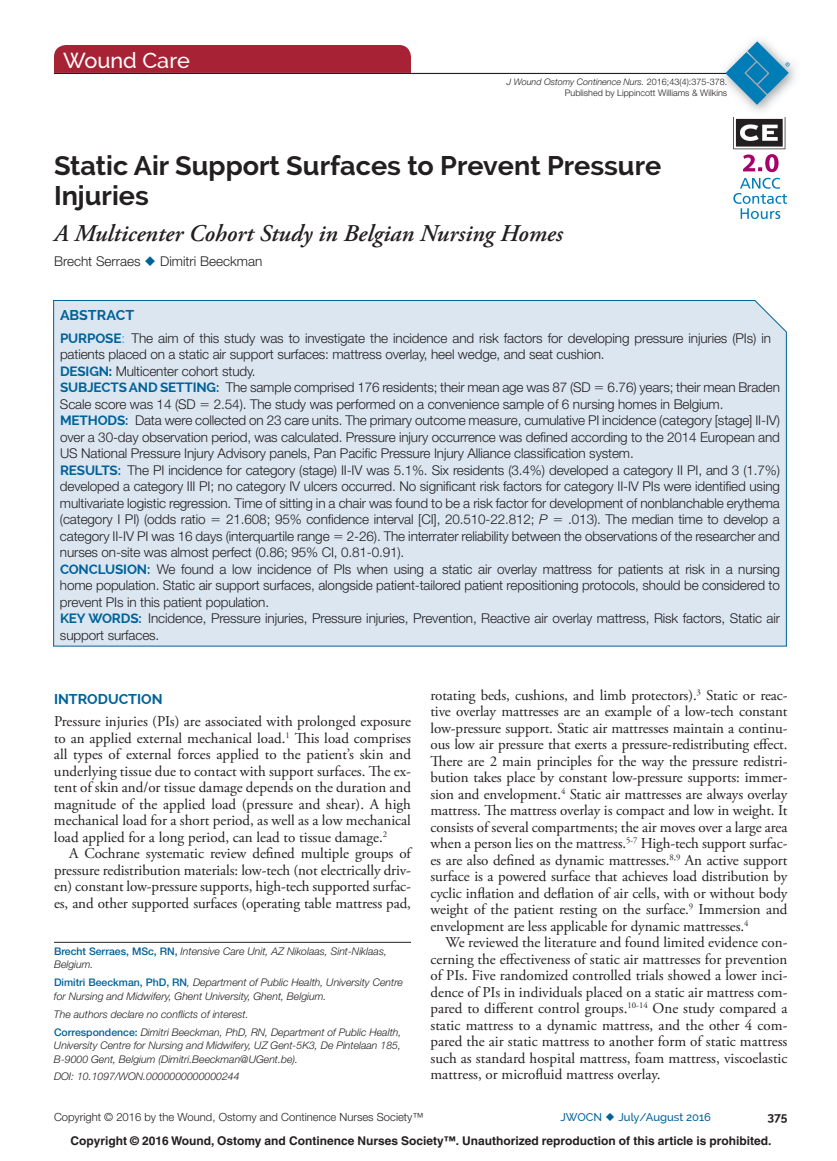
<style>
.page{position:relative;width:837px;height:1161px;background:#fff}
.page>*{position:absolute;margin:0;border:0;box-sizing:border-box;transform-origin:0 0}
.t1{font:700 27px/30px "Raleway";color:#231f20}
.t2{font:italic 600 24px "Adobe Garamond Pro";color:#231f20}
.t3{font:500 21.75px "Raleway";color:#fff}
.t4{font:15px/16.5px "Adobe Garamond Pro";letter-spacing:-.01em;color:#231f20;text-align:justify}
.t5{font:700 14.25px "Raleway";color:#006299}
.t6{font:300 13.5px/16.5px "Helvetica Neue";letter-spacing:-.01em;color:#231f20}
.t7{font:700 12px "Helvetica";color:#231f20}
.t8{font:700 12px "Raleway";color:#231f20}
.t9{font:300 11.25px "Helvetica Neue";color:#231f20}
.t10{font:500 11.25px "Raleway";color:#006299}
.t11{font:italic 300 10.5px/13.5px "Helvetica Neue";color:#231f20}
.t12{font:300 9px/10.5px "Helvetica Neue";color:#231f20;text-align:right}
.s1{font-style:italic}
.s2{font-family:"Raleway";font-weight:700;color:#006299}
.s3{color:#00aeef}
.s4{font-weight:700;font-stretch:condensed;color:#006299}
.s5{font-weight:500;font-style:normal;color:#006299}
</style>
<div class="page">
<svg style="left:725px;top:41px;width:65px;height:64px"></svg>
<div style="left:54px;top:45px;width:357px;height:28px;background:#a72234"></div>
<hr style="left:54px;top:73px;width:672px;height:1px;background:#231f20">
<div style="left:53px;top:300px;width:734px;height:347px;background:#dbe6f1"></div>
<hr style="left:54px;top:942px;width:357px;height:1px;background:#231f20">
<img style="left:734px;top:117px;width:53px;height:102px">
<svg style="left:595px;top:386px;width:8px;height:3px"></svg>
<svg style="left:201px;top:403px;width:8px;height:3px"></svg>
<svg style="left:212px;top:518px;width:8px;height:3px"></svg>
<svg style="left:554px;top:518px;width:8px;height:3px"></svg>
<svg style="left:334px;top:535px;width:8px;height:3px"></svg>
<h3 class="t3" style="left:63px;top:48px;width:129px">Wound Care</h3>
<p class="t12" style="left:507px;top:78px;width:222px"><span class="s1">J Wound Ostomy Continence Nurs.</span> 2016;43(4):375-378.<br>Published by Lippincott Williams &amp; Wilkins</p>
<h1 class="t1" style="left:54px;top:150px;width:609px">Static Air Support Surfaces to Prevent Pressure<br>Injuries</h1>
<h2 class="t2" style="left:54px;top:224px;width:510px">A Multicenter Cohort Study in Belgian Nursing Homes</h2>
<p class="t6" style="left:54px;top:254px;width:88px">Brecht Serraes</p>
<p class="t6" style="left:160px;top:254px;width:104px">Dimitri Beeckman</p>
<p class="t5" style="left:60px;top:307px;width:76px">ABSTRACT</p>
<p class="t6" style="left:60px;top:331px;width:722px"><span class="s2">PURPOSE</span><span class="s3">:</span> The aim of this study was to investigate the incidence and risk factors for developing pressure injuries (PIs) in patients placed on a static air support surfaces: mattress overlay, heel wedge, and seat cushion.<br><span class="s2">DESIGN</span><span class="s4">:</span> Multicenter cohort study.<br><span class="s2">SUBJECTS AND SETTING:</span> The sample comprised 176 residents; their mean age was 87 (SD 6.76) years; their mean Braden Scale score was 14 (SD</p>
<p class="t6" style="left:60px;top:397px;width:722px;text-indent:154px">2.54). The study was performed on a convenience sample of 6 nursing homes in Belgium.<br><span class="s2">METHODS:</span> Data were collected on 23 care units. The primary outcome measure, cumulative PI incidence (category [stage] II-IV) over a 30-day observation period, was calculated. Pressure injury occurrence was defined according to the 2014 European and US National Pressure Injury Advisory panels, Pan Pacific Pressure Injury Alliance classification system.<br><span class="s2">RESULTS:</span> The PI incidence for category (stage) II-IV was 5.1%. Six residents (3.4%) developed a category II PI, and 3 (1.7%) developed a category III PI; no category IV ulcers occurred. No significant risk factors for category II-IV PIs were identified using multivariate logistic regression. Time of sitting in a chair was found to be a risk factor for development of nonblanchable erythema (category I PI) (odds ratio</p>
<p class="t6" style="left:226px;top:512px;width:323px">21.608; 95% confidence interval [CI], 20.510-22.812; <span class="s1">P</span></p>
<p class="t6" style="left:568px;top:512px;width:213px">.013). The median time to develop a</p>
<p class="t6" style="left:60px;top:529px;width:271px">category II-IV PI was 16 days (interquartile range</p>
<p class="t6" style="left:60px;top:529px;width:722px;text-indent:287px">2-26). The interrater reliability between the observations of the researcher and nurses on-site was almost perfect (0.86; 95% CI, 0.81-0.91).<br><span class="s2">CONCLUSION:</span> We found a low incidence of PIs when using a static air overlay mattress for patients at risk in a nursing home population. Static air support surfaces, alongside patient-tailored patient repositioning protocols, should be considered to prevent PIs in this patient population.<br><span class="s2">KEY WORDS:</span> Incidence , Pressure injuries , Pressure injuries , Prevention , Reactive air overlay mattress , Risk factors , Static air support surfaces .</p>
<p class="t5" style="left:54px;top:690px;width:110px">INTRODUCTION</p>
<p class="t4" style="left:54px;top:715px;width:359px">Pressure injuries (PIs) are associated with prolonged exposure to an applied external mechanical load. <sup>1</sup> This load comprises all types of external forces applied to the patient’s skin and underlying tissue due to contact with support surfaces. The ex&shy;tent of skin and/or tissue damage depends on the duration and magnitude of the applied load (pressure and shear). A high mechanical load for a short period, as well as a low mechanical load applied for a long period, can lead to tissue damage. <sup>2</sup></p>
<p class="t4" style="left:54px;top:847px;width:359px;text-indent:15px">A Cochrane systematic review defined multiple groups of pressure redistribution materials: low-tech (not electrically driv&shy;en) constant low-pressure supports, high-tech supported surfac&shy;es, and other supported surfaces (operating table mattress pad,</p>
<p class="t11" style="left:54px;top:945px;width:334px"><span class="s5">Brecht Serraes, MSc, RN,</span> Intensive Care Unit, AZ Nikolaas, Sint-Niklaas,<br>Belgium.</p>
<p class="t11" style="left:54px;top:977px;width:351px"><span class="s5">Dimitri Beeckman, PhD, RN</span>, Department of Public Health, University Centre for Nursing and Midwifery, Ghent University, Ghent, Belgium.</p>
<p class="t11" style="left:54px;top:1006px;width:349px;line-height:18px">The authors declare no conflicts of interest.<br><span class="s5">Correspondence:</span> Dimitri Beeckman, PhD, RN, Department of Public Health,</p>
<p class="t11" style="left:54px;top:1040px;width:348px">University Centre for Nursing and Midwifery, UZ Gent-5K3, De Pintelaan 185,<br>B-9000 Gent, Belgium ( Dimitri.Beeckman@UGent.be ).</p>
<p class="t11" style="left:54px;top:1070px;width:187px">DOI: 10.1097/WON.0000000000000244</p>
<p class="t4" style="left:430px;top:688px;width:359px">rotating beds, cushions, and limb protectors). <sup>3</sup> Static or reac&shy;tive overlay mattresses are an example of a low-tech constant low-pressure support. Static air mattresses maintain a continu&shy;ous low air pressure that exerts a pressure-redistributing effect.<br>There are 2 main principles for the way the pressure redistri&shy;bution takes place by constant low-pressure supports: immer&shy;sion and envelopment. <sup>4</sup> Static air mattresses are always overlay mattress. The mattress overlay is compact and low in weight. It consists of several compartments; the air moves over a large area when a person lies on the mattress. <sup>5-7</sup> High-tech support surfac&shy;es are also defined as dynamic mattresses. <sup>8,9</sup> An active support surface is a powered surface that achieves load distribution by cyclic inflation and deflation of air cells, with or without body weight of the patient resting on the surface. <sup>9</sup> Immersion and envelopment are less applicable for dynamic mattresses. <sup>4</sup></p>
<p class="t4" style="left:430px;top:936px;width:359px;text-indent:15px">We reviewed the literature and found limited evidence con&shy;cerning the effectiveness of static air mattresses for prevention of PIs. Five randomized controlled trials showed a lower inci&shy;dence of PIs in individuals placed on a static air mattress com&shy;pared to different control groups. <sup>10-14</sup> One study compared a static mattress to a dynamic mattress, and the other 4 com&shy;pared the air static mattress to another form of static mattress such as standard hospital mattress, foam mattress, viscoelastic mattress, or microfluid mattress overlay.</p>
<p class="t9" style="left:54px;top:1112px;width:371px">Copyright © 2016 by the Wound, Ostomy and Continence Nurses Society™</p>
<p class="t10" style="left:560px;top:1110px;width:43px">JWOCN</p>
<p class="t10" style="left:618px;top:1110px;width:94px">July/August 2016</p>
<p class="t8" style="left:767px;top:1109px;width:22px">375</p>
<p class="t7" style="left:71px;top:1137px;width:702px">Copyright © 2016 Wound, Ostomy and Continence Nurses Society™. Unauthorized reproduction of this article is prohibited.</p>
</div>
